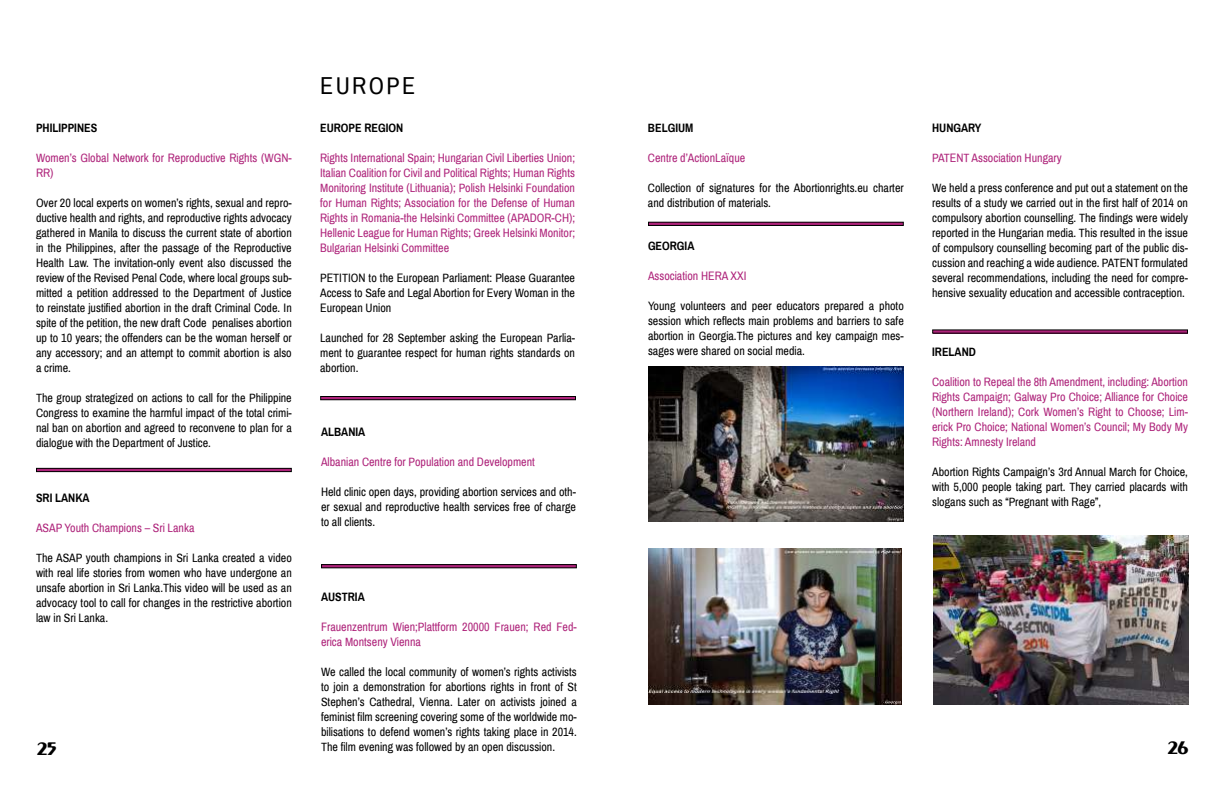
<style>
.page{position:relative;width:1224px;height:792px;background:#fff}
.page>*{position:absolute;margin:0;border:0;box-sizing:border-box;transform-origin:0 0}
.t1{font:24px "Archivo Narrow";letter-spacing:.1em;color:#000}
.t2{font:700 18px "Monterey FLF";color:#000}
.t3{font:12px/15px "Archivo Narrow";color:#000;text-align:justify}
.t4{font:12px/15px "Archivo Narrow";color:#ae237a}
.t5{font:700 12px "Archivo Narrow";color:#000}
</style>
<div class="page">
<div style="left:36px;top:468px;width:256px;height:4px;border:1px solid #000"></div>
<div style="left:320px;top:396px;width:256px;height:4px;border:1px solid #000"></div>
<div style="left:321px;top:564px;width:256px;height:4px;border:1px solid #000"></div>
<div style="left:648px;top:222px;width:256px;height:4px;border:1px solid #000"></div>
<hr style="left:933px;top:330px;width:255px;height:3px;background:#ae237a">
<div style="left:932px;top:329px;width:256px;height:5px;border:1px solid #000"></div>
<img style="left:933px;top:536px;width:256px;height:168px">
<img style="left:649px;top:367px;width:254px;height:155px">
<img style="left:648px;top:548px;width:253px;height:156px">
<h1 class="t1" style="left:320px;top:76px;width:97px">EUROPE</h1>
<p class="t5" style="left:36px;top:123px;width:63px">PHILIPPINES</p>
<p class="t4" style="left:36px;top:151px;width:257px">Women’s Global Network for Reproductive Rights (WGN-<br>RR)</p>
<p class="t3" style="left:36px;top:196px;width:257px">Over 20 local experts on women’s rights, sexual and repro&shy;ductive health and rights, and reproductive rights advocacy gathered in Manila to discuss the current state of abortion in the Philippines, after the passage of the Reproductive Health Law. The invitation-only event also discussed the review of the Revised Penal Code, where local groups sub&shy;mitted a petition addressed to the Department of Justice to reinstate justified abortion in the draft Criminal Code. In spite of the petition, the new draft Code penalises abortion up to 10 years; the offenders can be the woman herself or any accessory; and an attempt to commit abortion is also a crime.</p>
<p class="t3" style="left:36px;top:391px;width:257px">The group strategized on actions to call for the Philippine Congress to examine the harmful impact of the total crimi&shy;nal ban on abortion and agreed to reconvene to plan for a dialogue with the Department of Justice.</p>
<p class="t5" style="left:320px;top:123px;width:85px">EUROPE REGION</p>
<p class="t4" style="left:320px;top:151px;width:256px;text-align:justify">Rights International Spain; Hungarian Civil Liberties Union; Italian Coalition for Civil and Political Rights; Human Rights Monitoring Institute (Lithuania); Polish Helsinki Foundation for Human Rights; Association for the Defense of Human Rights in Romania-the Helsinki Committee (APADOR-CH); Hellenic League for Human Rights; Greek Helsinki Monitor; Bulgarian Helsinki Committee</p>
<p class="t3" style="left:320px;top:271px;width:256px">PETITION to the European Parliament: Please Guarantee Access to Safe and Legal Abortion for Every Woman in the European Union</p>
<p class="t3" style="left:320px;top:331px;width:256px">Launched for 28 September asking the European Parlia&shy;ment to guarantee respect for human rights standards on abortion.</p>
<p class="t5" style="left:932px;top:123px;width:51px">HUNGARY</p>
<p class="t4" style="left:932px;top:151px;width:131px">PATENT Association Hungary</p>
<p class="t3" style="left:932px;top:181px;width:257px">We held a press conference and put out a statement on the results of a study we carried out in the first half of 2014 on compulsory abortion counselling. The findings were widely reported in the Hungarian media. This resulted in the issue of compulsory counselling becoming part of the public dis&shy;cussion and reaching a wide audience. PATENT formulated several recommendations, including the need for compre&shy;hensive sexuality education and accessible contraception.</p>
<p class="t5" style="left:648px;top:124px;width:47px">BELGIUM</p>
<p class="t4" style="left:648px;top:152px;width:99px">Centre d’ActionLaïque</p>
<p class="t3" style="left:648px;top:182px;width:257px">Collection of signatures for the Abortionrights.eu charter and distribution of materials.</p>
<p class="t5" style="left:648px;top:241px;width:48px">GEORGIA</p>
<p class="t4" style="left:648px;top:269px;width:100px">Association HERA XXI</p>
<p class="t3" style="left:648px;top:299px;width:257px">Young volunteers and peer educators prepared a photo session which reflects main problems and barriers to safe abortion in Georgia.The pictures and key campaign mes&shy;sages were shared on social media.</p>
<p class="t5" style="left:932px;top:348px;width:45px">IRELAND</p>
<p class="t4" style="left:932px;top:376px;width:257px;text-align:justify">Coalition to Repeal the 8th Amendment, including: Abortion Rights Campaign; Galway Pro Choice; Alliance for Choice (Northern Ireland); Cork Women’s Right to Choose; Lim&shy;erick Pro Choice; National Women’s Council; My Body My Rights: Amnesty Ireland</p>
<p class="t3" style="left:932px;top:466px;width:257px">Abortion Rights Campaign’s 3rd Annual March for Choice, with 5,000 people taking part. They carried placards with slogans such as “Pregnant with Rage”,</p>
<p class="t5" style="left:321px;top:427px;width:46px">ALBANIA</p>
<p class="t4" style="left:321px;top:455px;width:215px">Albanian Centre for Population and Development</p>
<p class="t3" style="left:321px;top:485px;width:256px">Held clinic open days, providing abortion services and oth&shy;er sexual and reproductive health services free of charge to all clients.</p>
<p class="t5" style="left:36px;top:493px;width:55px">SRI LANKA</p>
<p class="t4" style="left:36px;top:521px;width:160px">ASAP Youth Champions – Sri Lanka</p>
<p class="t3" style="left:36px;top:551px;width:257px">The ASAP youth champions in Sri Lanka created a video with real life stories from women who have undergone an unsafe abortion in Sri Lanka.This video will be used as an advocacy tool to call for changes in the restrictive abortion law in Sri Lanka.</p>
<p class="t5" style="left:321px;top:592px;width:45px">AUSTRIA</p>
<p class="t4" style="left:321px;top:620px;width:257px">Frauenzentrum Wien;Plattform 20000 Frauen; Red Fed&shy;erica Montseny Vienna</p>
<p class="t3" style="left:321px;top:665px;width:257px">We called the local community of women’s rights activists to join a demonstration for abortions rights in front of St Stephen’s Cathedral, Vienna. Later on activists joined a feminist film screening covering some of the worldwide mo&shy;bilisations to defend women’s rights taking place in 2014.<br>The film evening was followed by an open discussion.</p>
<h2 class="t2" style="left:36px;top:738px;width:23px">25</h2>
<h2 class="t2" style="left:1167px;top:737px;width:23px">26</h2>
</div>
